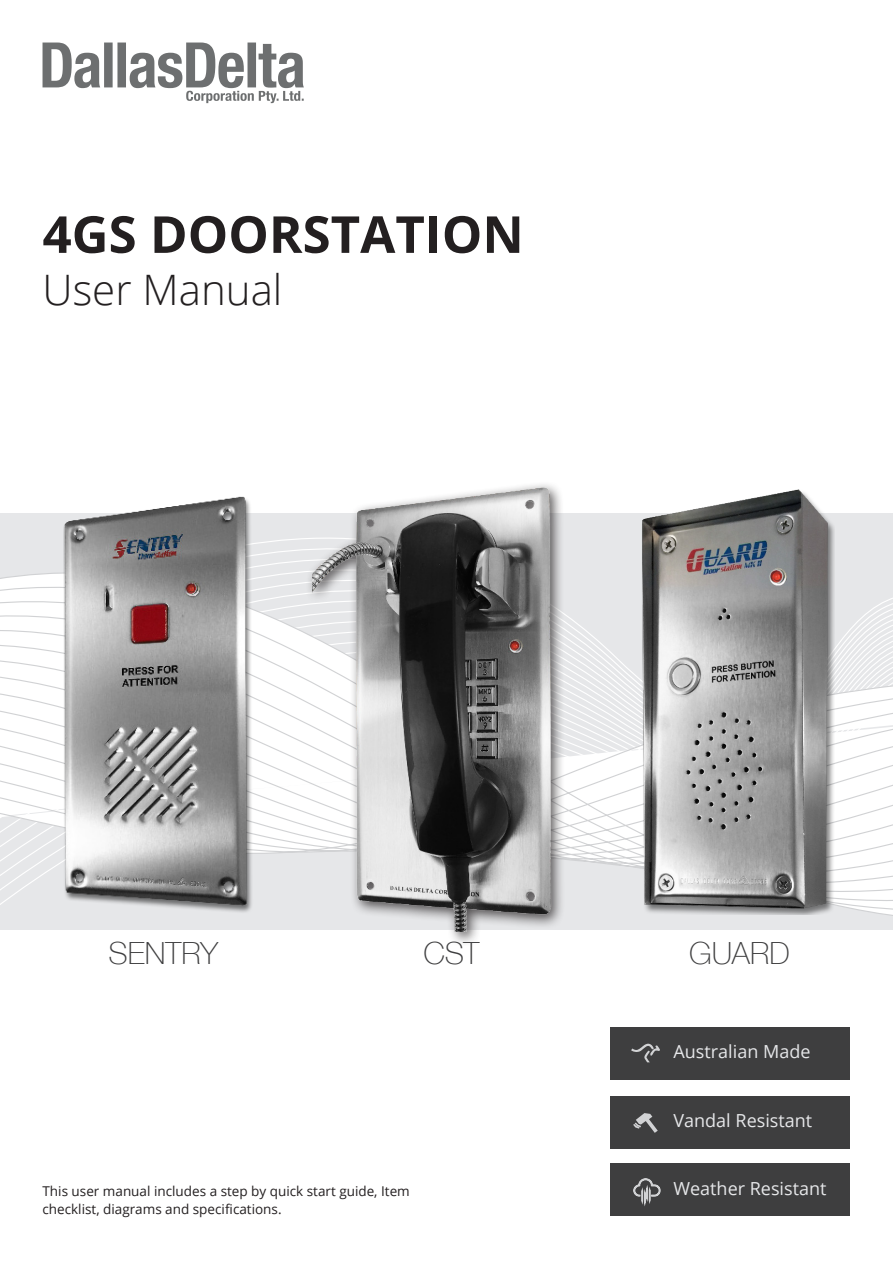
<style>
.page{position:relative;width:893px;height:1263px;background:#fff}
.page>*{position:absolute;margin:0;border:0;box-sizing:border-box;transform-origin:0 0}
.t1{font:700 51px "Open Sans";color:#231f20}
.t2{font:300 42px "Open Sans";color:#231f20}
.sub_heading{font:100 30.6px "Helvetica Neue";color:#3e3e3f}
.Normal_text{font:18px "Open Sans";color:#e6e7e9}
.t3{font:13.5px/18px "Open Sans";color:#231f20}
</style>
<div class="page">
<svg style="left:0;top:513px;width:893px;height:417px"></svg>
<svg style="left:43px;top:43px;width:261px;height:60px"></svg>
<div style="left:611px;top:1027px;width:239px;height:52px;background:#3e3e3f"></div>
<div style="left:611px;top:1096px;width:239px;height:53px;background:#3e3e3f"></div>
<div style="left:611px;top:1163px;width:239px;height:53px;background:#3e3e3f"></div>
<img style="left:63px;top:496px;width:190px;height:418px">
<div style="left:306px;top:481px;width:260px;height:465px;background:#231f20;opacity:.75"></div>
<img style="left:313px;top:481px;width:283px;height:451px">
<img style="left:641px;top:489px;width:193px;height:425px">
<p class="t1" style="left:43px;top:198px;width:483px">4GS DOORSTATION</p>
<p class="t2" style="left:43px;top:261px;width:241px">User Manual</p>
<p class="sub_heading" style="left:109px;top:930px;width:111px">SENTRY</p>
<p class="sub_heading" style="left:423px;top:930px;width:57px">CST</p>
<p class="sub_heading" style="left:689px;top:930px;width:102px">GUARD</p>
<p class="Normal_text" style="left:673px;top:1039px;width:138px">Australian Made</p>
<p class="t3" style="left:43px;top:1182px;width:369px">This user manual includes a step by quick start guide, Item checklist, diagrams and specifications.</p>
<p class="Normal_text" style="left:673px;top:1108px;width:140px">Vandal Resistant</p>
<p class="Normal_text" style="left:673px;top:1176px;width:155px">Weather Resistant</p>
</div>
